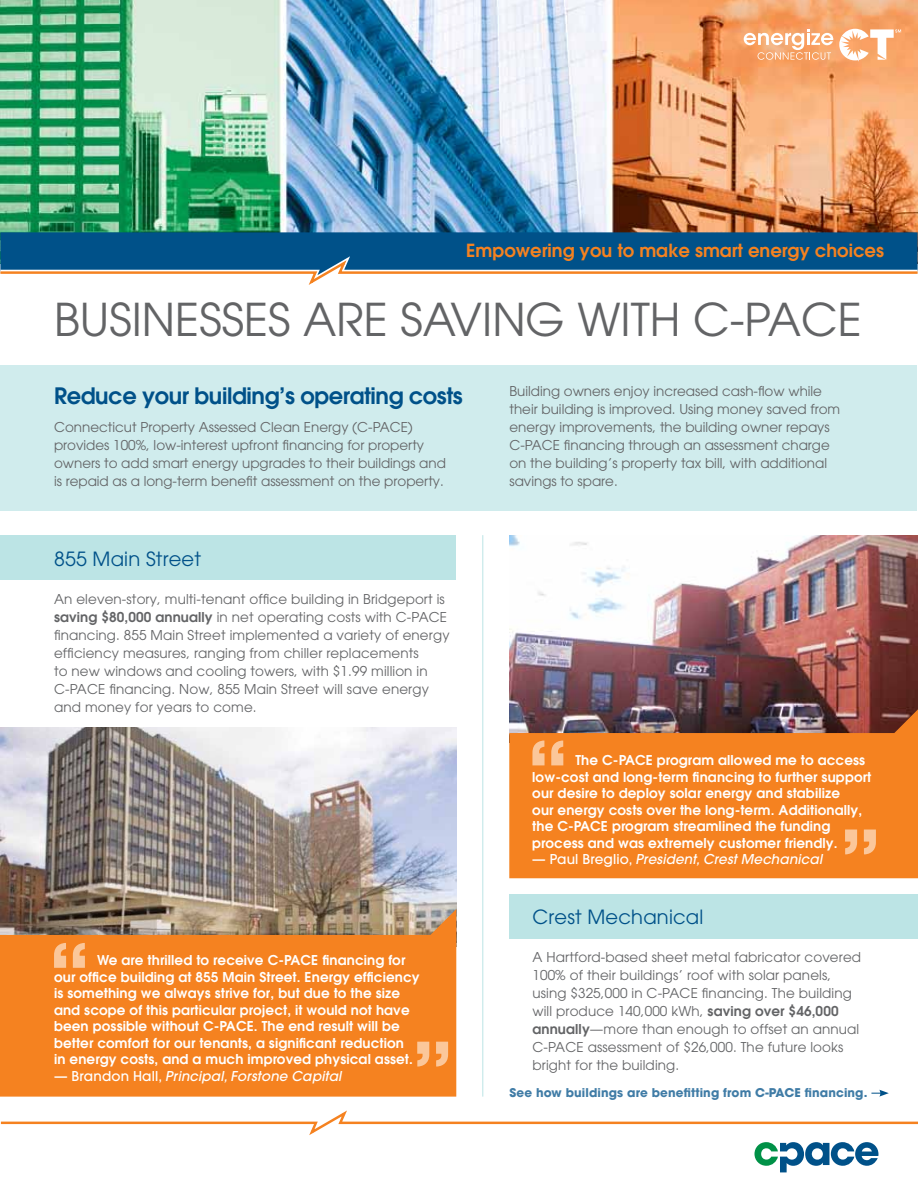
<style>
.page{position:relative;width:918px;height:1188px;background:#fff}
.page>*{position:absolute;margin:0;border:0;box-sizing:border-box;transform-origin:0 0}
.t1{font:45px "Avant Garde";color:#636466}
.t2{font:600 22.5px "Avant Garde";letter-spacing:-.015em;color:#005189}
.t3{font:19.5px "Avant Garde";letter-spacing:.01em;color:#005189}
.t4{font:600 18px "Avant Garde";color:#f58220}
.t5{font:13.5px/18px "Avant Garde";letter-spacing:.01em;color:#636466}
.t6{font:600 13.5px/16.5px "Avant Garde";letter-spacing:.01em;color:#fff}
.t7{font:italic 500 13.5px "Avant Garde";letter-spacing:.01em;color:#fff}
.t8{font:700 12px "Avant Garde";letter-spacing:.01em;color:#407ca6}
.s1{font-weight:600}
.s2{font-style:normal}
</style>
<div class="page">
<div style="left:0;top:365px;width:917px;height:146px;background:#d0eced"></div>
<div style="left:0;top:535px;width:456px;height:44px;background:#bce4e5"></div>
<div style="left:509px;top:894px;width:409px;height:44px;background:#bce4e5"></div>
<img style="left:510px;top:535px;width:408px;height:174px">
<svg style="left:509px;top:709px;width:409px;height:169px;background:#e07a27"></svg>
<img style="left:0;top:727px;width:456px;height:182px">
<svg style="left:0;top:909px;width:456px;height:188px;background:#e7822b"></svg>
<hr style="left:482px;top:535px;width:1px;height:562px;background:#bce4e5">
<img style="left:0;top:0;width:918px;height:232px">
<svg style="left:744px;top:29px;width:157px;height:33px"></svg>
<div style="left:0;top:232px;width:918px;height:17px;background:#005189"></div>
<svg style="left:0;top:249px;width:918px;height:36px"></svg>
<svg style="left:54px;top:943px;width:31px;height:25px"></svg>
<svg style="left:532px;top:740px;width:31px;height:25px"></svg>
<svg style="left:417px;top:1042px;width:31px;height:25px"></svg>
<svg style="left:845px;top:830px;width:31px;height:24px"></svg>
<svg style="left:0;top:1110px;width:918px;height:62px"></svg>
<svg style="left:871px;top:1090px;width:18px;height:7px"></svg>
<h3 class="t4" style="left:466px;top:238px;width:419px">Empowering you to make smart energy choices</h3>
<h1 class="t1" style="left:54px;top:293px;width:809px">BUSINESSES ARE SAVING WITH C-PACE</h1>
<h2 class="t2" style="left:54px;top:381px;width:410px">Reduce your building’s operating costs</h2>
<p class="t5" style="left:54px;top:418px;width:393px">Connecticut Property Assessed Clean Energy (C-PACE) provides 100%, low-interest upfront financing for property owners to add smart energy upgrades to their buildings and is repaid as a long-term benefit assessment on the property.</p>
<h3 class="t3" style="left:54px;top:547px;width:149px">855 Main Street</h3>
<p class="t5" style="left:54px;top:590px;width:397px">An eleven-story, multi-tenant office building in Bridgeport is <span class="s1">saving $80,000 annually</span> in net operating costs with C-PACE financing. 855 Main Street implemented a variety of energy efficiency measures, ranging from chiller replacements<br>to new windows and cooling towers, with $1.99 million in C-PACE financing. Now, 855 Main Street will save energy and money for years to come.</p>
<p class="t6" style="left:54px;top:952px;width:367px;text-indent:43px">We are thrilled to receive C-PACE financing for our office building at 855 Main Street. Energy efficiency is something we always strive for, but due to the size and scope of this particular project, it would not have been possible without C-PACE. The end result will be better comfort for our tenants, a significant reduction<br>in energy costs, and a much improved physical asset.</p>
<p class="t7" style="left:54px;top:1068px;width:289px"><span class="s2">— Brandon Hall,</span> Principal, Forstone Capital</p>
<p class="t5" style="left:509px;top:382px;width:332px">Building owners enjoy increased cash-flow while their building is improved. Using money saved from energy improvements, the building owner repays C-PACE financing through an assessment charge on the building’s property tax bill, with additional savings to spare.</p>
<p class="t6" style="left:532px;top:752px;width:341px;text-indent:43px">The C-PACE program allowed me to access low-cost and long-term financing to further support our desire to deploy solar energy and stabilize<br>our energy costs over the long-term. Additionally, the C-PACE program streamlined the funding process and was extremely customer friendly.</p>
<p class="t7" style="left:532px;top:851px;width:291px"><span class="s2">— Paul Breglio,</span> President, Crest Mechanical</p>
<h3 class="t3" style="left:532px;top:905px;width:172px">Crest Mechanical</h3>
<p class="t5" style="left:532px;top:948px;width:330px">A Hartford-based sheet metal fabricator covered 100% of their buildings’ roof with solar panels, using $325,000 in C-PACE financing. The building will produce 140,000 kWh, <span class="s1">saving over $46,000 annually</span>—more than enough to offset an annual C-PACE assessment of $26,000. The future looks bright for the building.</p>
<p class="t8" style="left:509px;top:1084px;width:359px">See how buildings are benefitting from C-PACE financing.</p>
</div>
